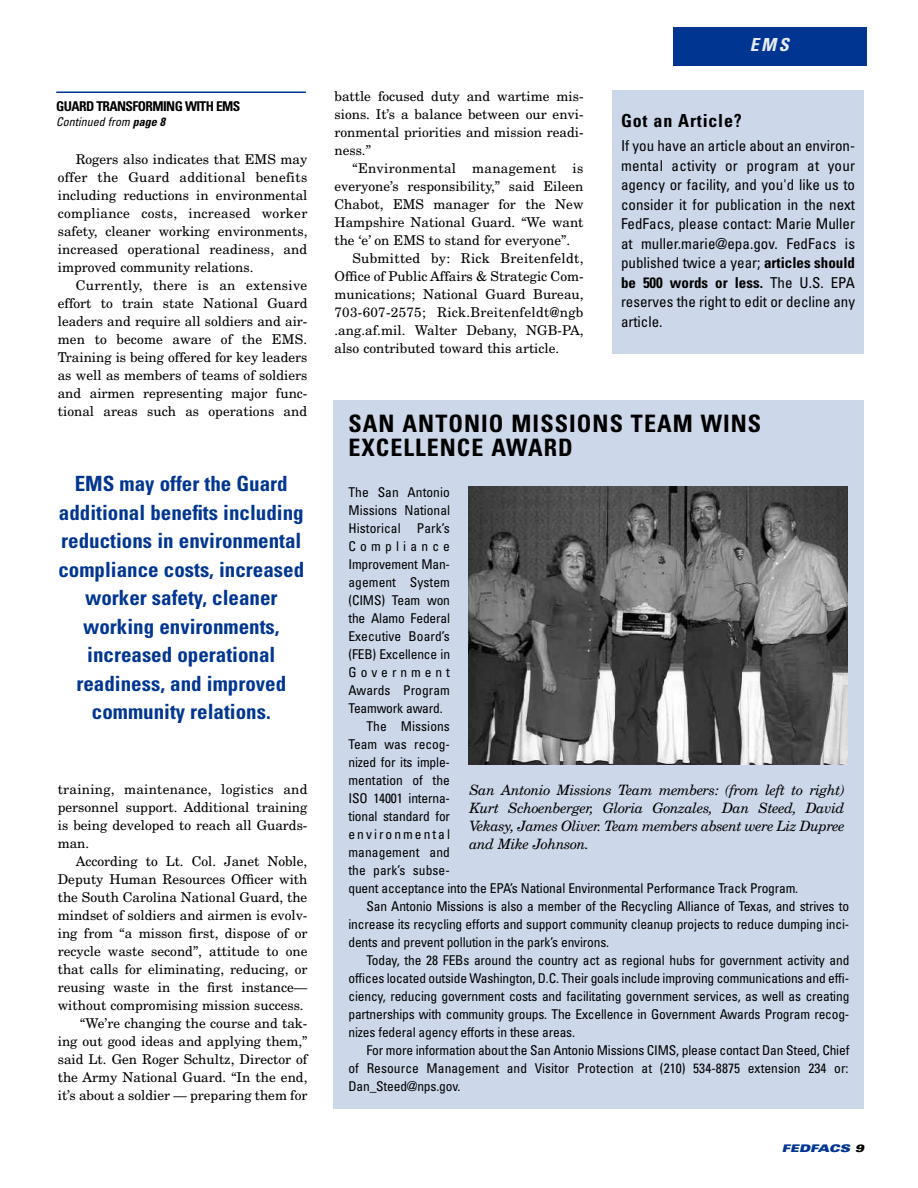
<style>
.page{position:relative;width:918px;height:1188px;background:#fff}
.page>*{position:absolute;margin:0;border:0;box-sizing:border-box;transform-origin:0 0}
.t1{font:700 condensed 24px "Univers";letter-spacing:.045em;color:#000}
.t2{font:700 condensed 21px/28.5px "Univers";color:#003691;text-align:center}
.t3{font:700 condensed 18px "Univers";letter-spacing:.045em;color:#000}
.t4{font:italic 700 condensed 18px "Univers";color:#e5ebf4}
.t5{font:condensed 15px/19.5px "Univers";color:#000;text-align:justify}
.t6{font:italic 14.25px/18px "New Century Schlbk";letter-spacing:-.03em;color:#000;text-align:justify}
.t7{font:13.5px/18px "New Century Schlbk";color:#000;text-align:justify}
.t8{font:condensed 13.5px/18px "Univers";letter-spacing:-.015em;color:#000;text-align:justify}
.t9{font:condensed 13.5px/18px "Univers";letter-spacing:.005em;color:#000}
.t10{font:700 condensed 13.5px "Univers";letter-spacing:-.045em;color:#000}
.t11{font:italic condensed 12px "Univers";color:#000}
.t12{font:italic 900 expanded 10.5px "Univers";color:#003691}
.s1{font-weight:700}
.s2{color:#000}
</style>
<div class="page">
<hr style="left:56px;top:92px;width:250px;height:1px;background:#003691">
<div style="left:612px;top:90px;width:252px;height:264px;background:#ccd7e9"></div>
<div style="left:673px;top:27px;width:194px;height:39px;background:#003691"></div>
<div style="left:334px;top:400px;width:530px;height:708px;background:#ccd7e9"></div>
<img style="left:468px;top:486px;width:379px;height:279px">
<h4 class="t10" style="left:56px;top:101px;width:186px">GUARD TRANSFORMING WITH EMS</h4>
<p class="t11" style="left:56px;top:117px;width:110px">Continued from <span class="s1">page 8</span></p>
<p class="t7" style="left:58px;top:151px;width:251px;text-indent:18px">Rogers also indicates that EMS may offer the Guard additional benefits including reductions in environmental compliance costs, increased worker safety, cleaner working environments, increased operational readiness, and improved community relations.</p>
<p class="t7" style="left:58px;top:277px;width:251px;text-indent:18px">Currently, there is an extensive effort to train state National Guard leaders and require all soldiers and air&shy;men to become aware of the EMS.<br>Training is being offered for key leaders as well as members of teams of soldiers and airmen representing major func&shy;tional areas such as operations and</p>
<h4 class="t2" style="left:58px;top:471px;width:247px">EMS may offer the Guard additional benefits including reductions in environmental compliance costs, increased worker safety, cleaner working environments, increased operational readiness, and improved community relations.</h4>
<p class="t7" style="left:58px;top:781px;width:251px">training, maintenance, logistics and personnel support. Additional training is being developed to reach all Guards&shy;man.</p>
<p class="t7" style="left:58px;top:853px;width:251px;text-indent:18px">According to Lt. Col. Janet Noble, Deputy Human Resources Officer with the South Carolina National Guard, the mindset of soldiers and airmen is evolv&shy;ing from “a misson first, dispose of or recycle waste second”, attitude to one that calls for eliminating, reducing, or reusing waste in the first instance— without compromising mission success.</p>
<p class="t7" style="left:58px;top:1015px;width:251px;text-indent:22px">“We’re changing the course and tak&shy;ing out good ideas and applying them,” said Lt. Gen Roger Schultz, Director of the Army National Guard. “In the end, it’s about a soldier — preparing them for</p>
<p class="t7" style="left:334px;top:88px;width:251px">battle focused duty and wartime mis&shy;sions. It’s a balance between our envi&shy;ronmental priorities and mission readi&shy;ness.”</p>
<p class="t7" style="left:334px;top:160px;width:251px;text-indent:18px">“Environmental management is everyone’s responsibility,” said Eileen Chabot, EMS manager for the New Hampshire National Guard. “We want the ‘e’ on EMS to stand for everyone”.</p>
<p class="t7" style="left:334px;top:250px;width:251px;text-indent:18px">Submitted by: Rick Breitenfeldt, Office of Public Affairs &amp; Strategic Com&shy;munications; National Guard Bureau, 703-607-2575; Rick.Breitenfeldt@ngb .ang.af.mil. Walter Debany, NGB-PA, also contributed toward this article.</p>
<p class="t4" style="left:750px;top:38px;width:40px">EMS</p>
<h5 class="t3" style="left:621px;top:114px;width:122px">Got an Article?</h5>
<p class="t5" style="left:621px;top:137px;width:236px">If you have an article about an environ&shy;mental activity or program at your agency or facility, and you'd like us to consider it for publication in the next FedFacs, please contact: Marie Muller at muller.marie@epa.gov. FedFacs is published twice a year; <span class="s1">articles should be 500 words or less.</span> The U.S. EPA reserves the right to edit or decline any article.</p>
<p class="t1" style="left:349px;top:415px;width:414px">SAN ANTONIO MISSIONS TEAM WINS</p>
<p class="t1" style="left:349px;top:439px;width:226px">EXCELLENCE AWARD</p>
<p class="t9" style="left:349px;top:484px;width:103px">The San Antonio<br>Missions National<br>Historical<br>Compliance<br>Improvement Man&shy;agement System</p>
<p class="t8" style="left:349px;top:610px;width:103px">the Alamo Federal</p>
<p class="t9" style="left:349px;top:646px;width:103px;text-align:right">(FEB) Excellence in<br>Government<br>Program</p>
<p class="t9" style="left:367px;top:718px;width:85px">The Missions</p>
<p class="t8" style="left:349px;top:754px;width:103px">nized for its imple&shy;mentation of the ISO 14001 interna&shy;tional standard for environmental management and</p>
<p class="t8" style="left:417px;top:520px;width:35px">Park’s</p>
<p class="t8" style="left:349px;top:592px;width:103px">(CIMS) Team won</p>
<p class="t9" style="left:349px;top:628px;width:103px">Executive Board’s</p>
<p class="t8" style="left:349px;top:682px;width:96px">Awards<br>Teamwork award.</p>
<p class="t8" style="left:349px;top:736px;width:103px">Team was recog-</p>
<p class="t6" style="left:470px;top:782px;width:377px">San Antonio Missions Team members: (from left to right)<br>Kurt Schoenberger, Gloria Gonzales, Dan Steed, David Vekasy, James Oliver. Team members absent were Liz Dupree</p>
<p class="t6" style="left:470px;top:836px;width:121px">and Mike Johnson.</p>
<p class="t9" style="left:349px;top:862px;width:103px">the park’s subse-</p>
<p class="t8" style="left:349px;top:880px;width:451px">quent acceptance into the EPA’s National Environmental Performance Track Program.</p>
<p class="t8" style="left:367px;top:898px;width:484px">San Antonio Missions is also a member of the Recycling Alliance of Texas, and strives to</p>
<p class="t8" style="left:349px;top:916px;width:502px">increase its recycling efforts and support community cleanup projects to reduce dumping inci-</p>
<p class="t8" style="left:349px;top:934px;width:262px">dents and prevent pollution in the park’s environs.</p>
<p class="t8" style="left:367px;top:952px;width:484px">Today, the 28 FEBs around the country act as regional hubs for government activity and</p>
<p class="t8" style="left:349px;top:970px;width:502px">offices located outside Washington, D.C. Their goals include improving communications and effi-</p>
<p class="t8" style="left:349px;top:988px;width:502px">ciency, reducing government costs and facilitating government services, as well as creating</p>
<p class="t8" style="left:349px;top:1006px;width:502px">partnerships with community groups. The Excellence in Government Awards Program recog-</p>
<p class="t8" style="left:349px;top:1024px;width:228px">nizes federal agency efforts in these areas.</p>
<p class="t9" style="left:349px;top:1060px;width:502px">of Resource Management and Visitor Protection at (210) 534-8875 extension 234 or:<br>Dan_Steed@nps.gov.</p>
<p class="t8" style="left:367px;top:1042px;width:484px">For more information about the San Antonio Missions CIMS, please contact Dan Steed, Chief</p>
<p class="t12" style="left:782px;top:1145px;width:84px">FEDFACS <span class="s2">9</span></p>
</div>
